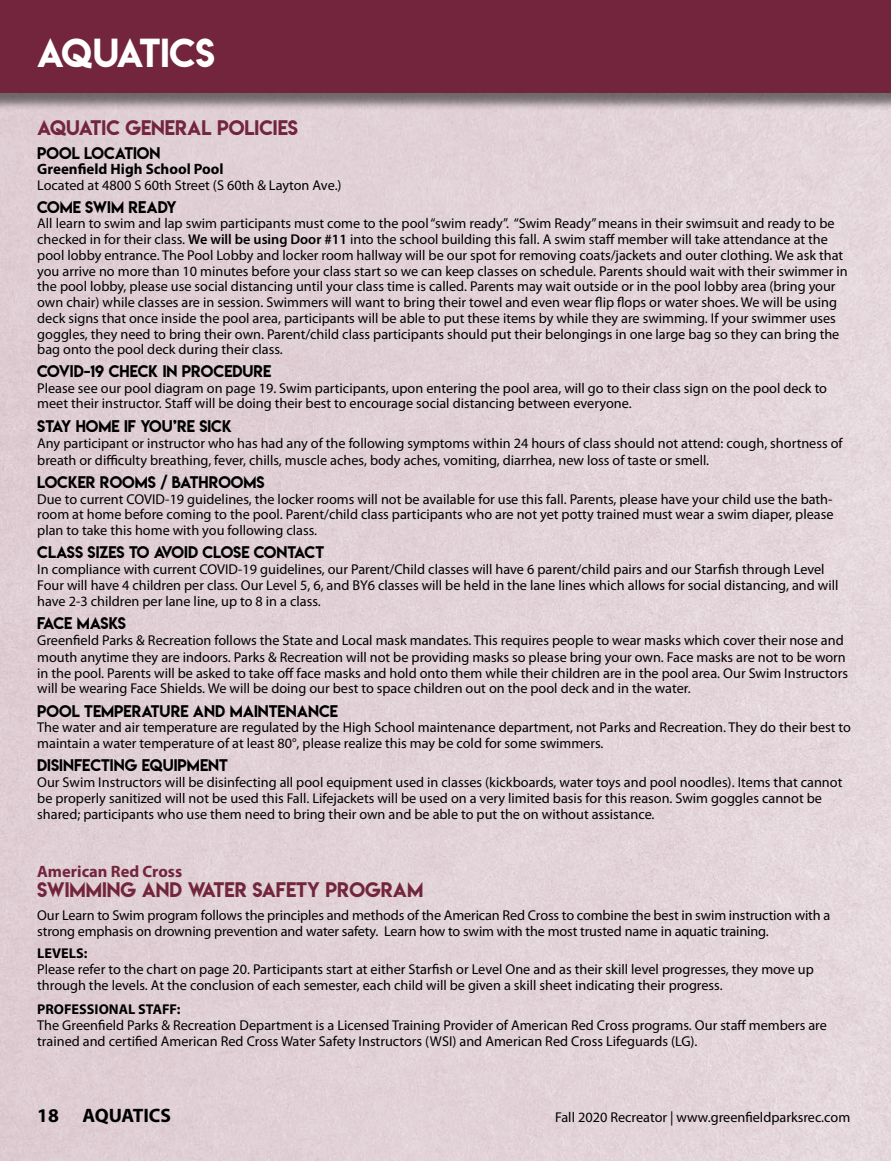
<style>
.page{position:relative;width:891px;height:1161px;background:#fff}
.page>*{position:absolute;margin:0;border:0;box-sizing:border-box;transform-origin:0 0}
.t1{font:36px "Lemon Milk";color:#fff}
.t2{font:700 19.5px "Myriad Pro";color:#000}
.t3{font:18.75px "Lemon Milk";color:#72253d}
.t4{font:700 16.5px "Myriad Pro";color:#72253d}
.t5{font:15px "Lemon Milk";color:#000}
.t6{font:700 15px "Myriad Pro";color:#000}
.t7{font:15px "Lemon Milk";letter-spacing:-.04em;color:#000}
.t8{font:14.25px/15.8px "Myriad Pro";color:#000}
.t9{font:700 14.25px "Myriad Pro";color:#000}
.s1{font-weight:600}
</style>
<div class="page">
<img style="left:0;top:111px;width:891px;height:1050px">
<div style="left:0;top:0;width:891px;height:111px;background:#000;opacity:.5"></div>
<div style="left:0;top:0;width:891px;height:92px;background:#72253d"></div>
<p class="t1" style="left:37px;top:27px;width:180px">AQUATICS</p>
<p class="t3" style="left:37px;top:114px;width:262px">AQUATIC GENERAL POLICIES</p>
<p class="t5" style="left:37px;top:142px;width:125px">POOL LOCATION</p>
<p class="t6" style="left:37px;top:160px;width:188px">Greenfield High School Pool</p>
<p class="t8" style="left:37px;top:177px;width:306px">Located at 4800 S 60th Street (S 60th &amp; Layton Ave.)</p>
<p class="t5" style="left:37px;top:196px;width:141px">COME SWIM READY</p>
<p class="t8" style="left:37px;top:216px;width:812px">All learn to swim and lap swim participants must come to the pool “swim ready”. “Swim Ready” means in their swimsuit and ready to be checked in for their class. <span class="s1">We will be using Door #11</span> into the school building this fall. A swim staff member will take attendance at the pool lobby entrance. The Pool Lobby and locker room hallway will be our spot for removing coats/jackets and outer clothing. We ask that you arrive no more than 10 minutes before your class start so we can keep classes on schedule. Parents should wait with their swimmer in the pool lobby, please use social distancing until your class time is called. Parents may wait outside or in the pool lobby area (bring your own chair) while classes are in session. Swimmers will want to bring their towel and even wear flip flops or water shoes. We will be using deck signs that once inside the pool area, participants will be able to put these items by while they are swimming. If your swimmer uses goggles, they need to bring their own. Parent/child class participants should put their belongings in one large bag so they can bring the bag onto the pool deck during their class.</p>
<p class="t5" style="left:37px;top:360px;width:236px">COVID-19 CHECK IN PROCEDURE</p>
<p class="t8" style="left:37px;top:380px;width:791px">Please see our pool diagram on page 19. Swim participants, upon entering the pool area, will go to their class sign on the pool deck to meet their instructor. Staff will be doing their best to encourage social distancing between everyone.</p>
<p class="t5" style="left:37px;top:415px;width:196px">STAY HOME IF YOU’RE SICK</p>
<p class="t8" style="left:37px;top:435px;width:807px;line-height:16.5px">Any participant or instructor who has had any of the following symptoms within 24 hours of class should not attend: cough, shortness of breath or difficulty breathing, fever, chills, muscle aches, body aches, vomiting, diarrhea, new loss of taste or smell.</p>
<p class="t5" style="left:37px;top:471px;width:229px">LOCKER ROOMS / BATHROOMS</p>
<p class="t8" style="left:37px;top:491px;width:798px;text-align:justify">Due to current COVID-19 guidelines, the locker rooms will not be available for use this fall. Parents, please have your child use the bath&shy;room at home before coming to the pool. Parent/child class participants who are not yet potty trained must wear a swim diaper, please plan to take this home with you following class.</p>
<p class="t5" style="left:37px;top:542px;width:288px">CLASS SIZES TO AVOID CLOSE CONTACT</p>
<p class="t8" style="left:37px;top:561px;width:803px">In compliance with current COVID-19 guidelines, our Parent/Child classes will have 6 parent/child pairs and our Starfish through Level<br>Four will have 4 children per class. Our Level 5, 6, and BY6 classes will be held in the lane lines which allows for social distancing, and will have 2-3 children per lane line, up to 8 in a class.</p>
<p class="t7" style="left:37px;top:612px;width:90px">FACE MASKS</p>
<p class="t8" style="left:37px;top:632px;width:812px">Greenfield Parks &amp; Recreation follows the State and Local mask mandates. This requires people to wear masks which cover their nose and mouth anytime they are indoors. Parks &amp; Recreation will not be providing masks so please bring your own. Face masks are not to be worn in the pool. Parents will be asked to take off face masks and hold onto them while their children are in the pool area. Our Swim Instructors will be wearing Face Shields. We will be doing our best to space children out on the pool deck and in the water.</p>
<p class="t5" style="left:37px;top:700px;width:302px">POOL TEMPERATURE AND MAINTENANCE</p>
<p class="t8" style="left:37px;top:720px;width:815px">The water and air temperature are regulated by the High School maintenance department, not Parks and Recreation. They do their best to maintain a water temperature of at least 80°, please realize this may be cold for some swimmers.</p>
<p class="t5" style="left:37px;top:755px;width:192px">DISINFECTING EQUIPMENT</p>
<p class="t8" style="left:37px;top:774px;width:807px">Our Swim Instructors will be disinfecting all pool equipment used in classes (kickboards, water toys and pool noodles). Items that cannot be properly sanitized will not be used this Fall. Lifejackets will be used on a very limited basis for this reason. Swim goggles cannot be shared; participants who use them need to bring their own and be able to put the on without assistance.</p>
<p class="t4" style="left:37px;top:861px;width:147px">American Red Cross</p>
<p class="t3" style="left:37px;top:876px;width:388px">SWIMMING AND WATER SAFETY PROGRAM</p>
<p class="t8" style="left:37px;top:907px;width:795px">Our Learn to Swim program follows the principles and methods of the American Red Cross to combine the best in swim instruction with a strong emphasis on drowning prevention and water safety. Learn how to swim with the most trusted name in aquatic training.</p>
<p class="t9" style="left:37px;top:944px;width:52px">LEVELS:</p>
<p class="t8" style="left:37px;top:961px;width:778px">Please refer to the chart on page 20. Participants start at either Starfish or Level One and as their skill level progresses, they move up through the levels. At the conclusion of each semester, each child will be given a skill sheet indicating their progress.</p>
<p class="t9" style="left:37px;top:1000px;width:145px">PROFESSIONAL STAFF:</p>
<p class="t8" style="left:37px;top:1017px;width:791px">The Greenfield Parks &amp; Recreation Department is a Licensed Training Provider of American Red Cross programs. Our staff members are trained and certified American Red Cross Water Safety Instructors (WSI) and American Red Cross Lifeguards (LG).</p>
<p class="t2" style="left:37px;top:1102px;width:135px">18 AQUATICS</p>
<p class="t8" style="left:555px;top:1109px;width:297px">Fall 2020 Recreator | www.greenfieldparksrec.com</p>
</div>
